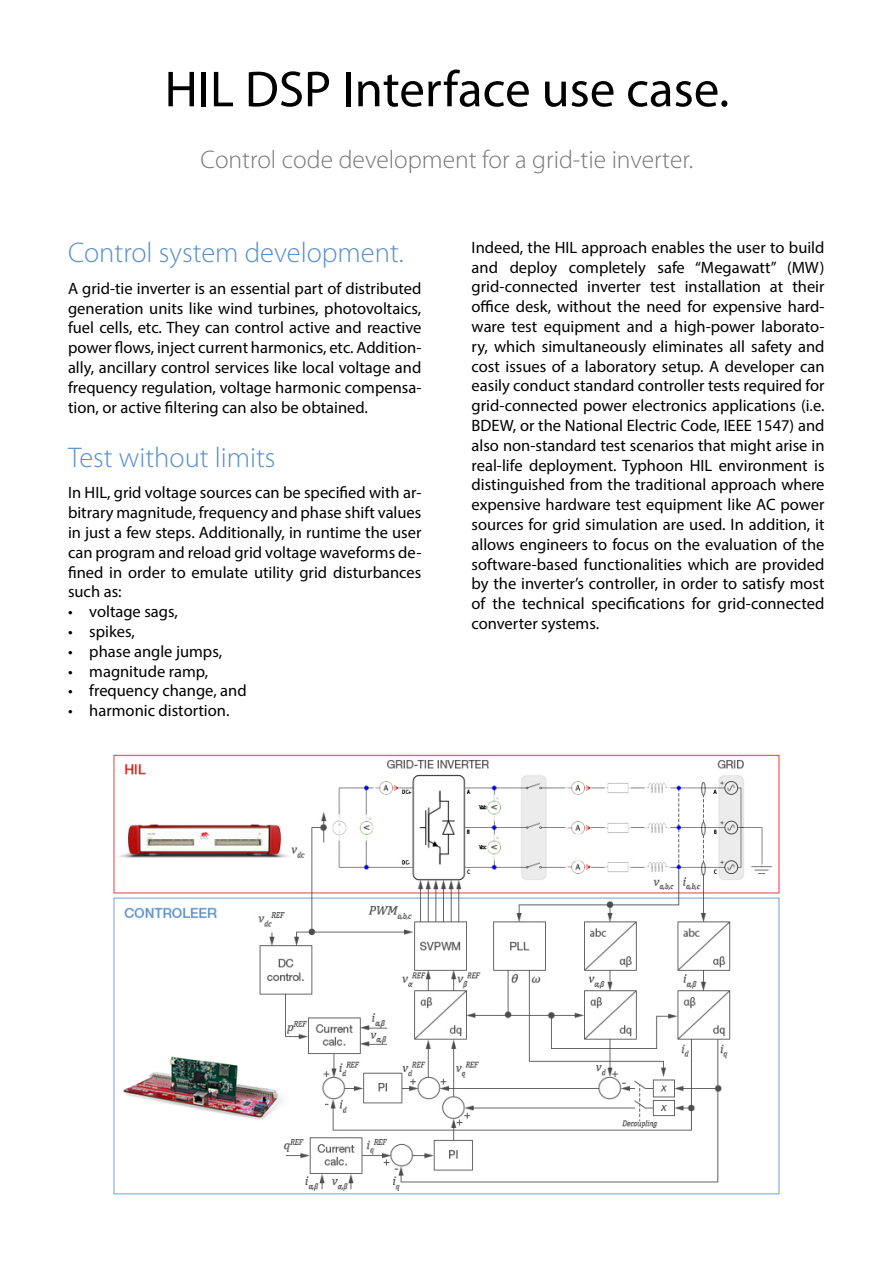
<style>
.page{position:relative;width:893px;height:1263px;background:#fff}
.page>*{position:absolute;margin:0;border:0;box-sizing:border-box;transform-origin:0 0}
.Naslov{font:51px "Myriad Pro";color:#000}
.Podnaslov{font:300 28.5px "Myriad Pro";color:#5890cc}
.t1{font:300 25.5px "Myriad Pro";color:#77787b}
.text{font:16.5px/19.8px "Myriad Pro";color:#000;text-align:justify}
</style>
<div class="page">
<img style="left:113px;top:754px;width:667px;height:441px">
<p class="Naslov" style="left:165px;top:58px;width:566px">HIL DSP Interface use case.</p>
<p class="t1" style="left:201px;top:145px;width:494px">Control code development for a grid-tie inverter.</p>
<p class="Podnaslov" style="left:68px;top:237px;width:337px">Control system development.</p>
<p class="text" style="left:68px;top:278px;width:355px">A grid-tie inverter is an essential part of distributed generation units like wind turbines, photovoltaics, fuel cells, etc. They can control active and reactive power flows, inject current harmonics, etc. Addition&shy;ally, ancillary control services like local voltage and frequency regulation, voltage harmonic compensa&shy;tion, or active filtering can also be obtained.</p>
<p class="Podnaslov" style="left:68px;top:441px;width:209px">Test without limits</p>
<p class="text" style="left:68px;top:483px;width:355px">In HIL, grid voltage sources can be specified with ar&shy;bitrary magnitude, frequency and phase shift values in just a few steps. Additionally, in runtime the user can program and reload grid voltage waveforms de&shy;fined in order to emulate utility grid disturbances such as:</p>
<p class="text" style="left:68px;top:601px;width:111px">• voltage sags,</p>
<p class="text" style="left:68px;top:621px;width:68px">• spikes,</p>
<p class="text" style="left:68px;top:641px;width:156px">• phase angle jumps,</p>
<p class="text" style="left:68px;top:661px;width:142px">• magnitude ramp,</p>
<p class="text" style="left:68px;top:681px;width:180px">• frequency change, and</p>
<p class="text" style="left:68px;top:700px;width:163px">• harmonic distortion.</p>
<p class="text" style="left:472px;top:237px;width:354px">Indeed, the HIL approach enables the user to build and deploy completely safe “Megawatt” (MW) grid-connected inverter test installation at their office desk, without the need for expensive hard&shy;ware test equipment and a high-power laborato&shy;ry, which simultaneously eliminates all safety and cost issues of a laboratory setup. A developer can easily conduct standard controller tests required for grid-connected power electronics applications (i.e.<br>BDEW, or the National Electric Code, IEEE 1547) and also non-standard test scenarios that might arise in real-life deployment. Typhoon HIL environment is distinguished from the traditional approach where expensive hardware test equipment like AC power sources for grid simulation are used. In addition, it allows engineers to focus on the evaluation of the software-based functionalities which are provided by the inverter’s controller, in order to satisfy most of the technical specifications for grid-connected converter systems.</p>
</div>
